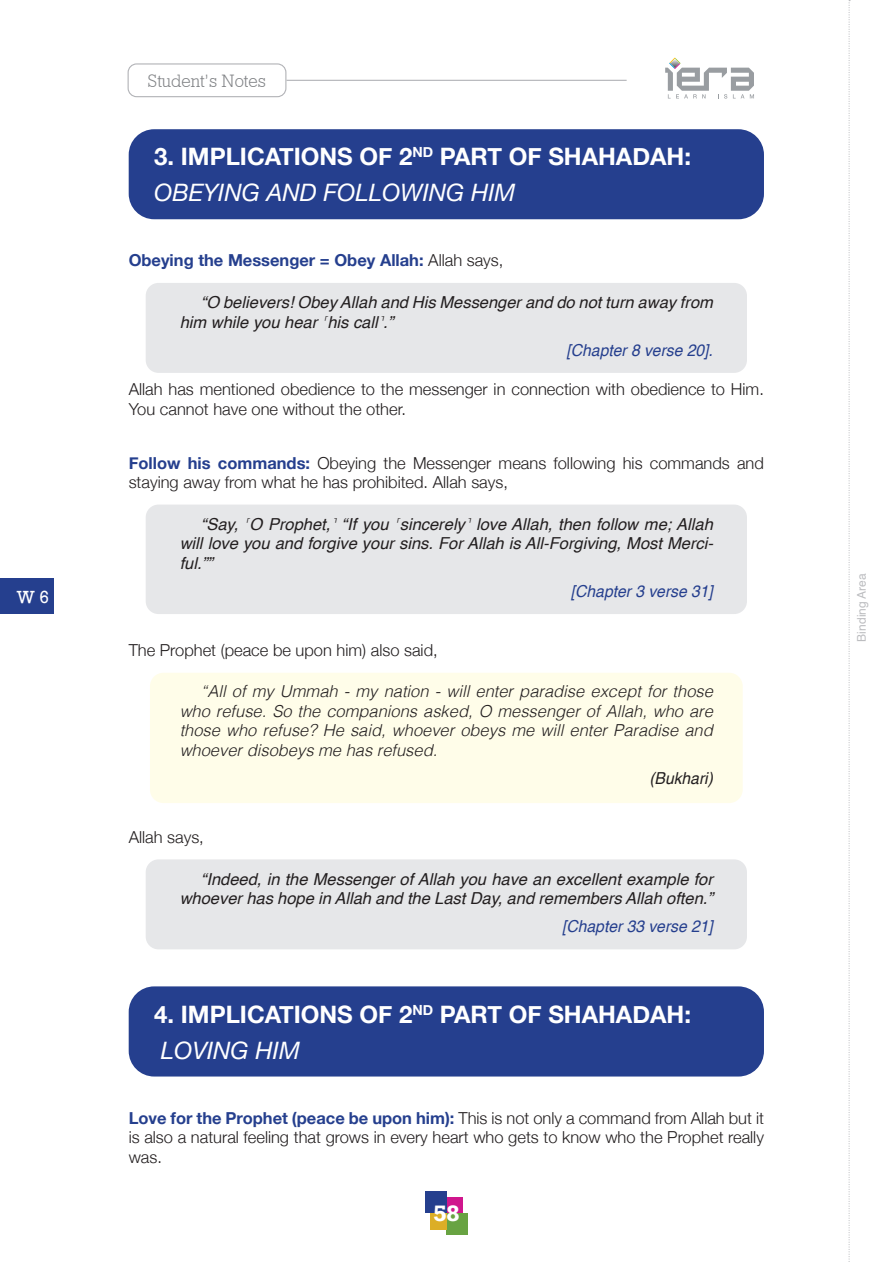
<style>
.page{position:relative;width:893px;height:1263px;background:#fff}
.page>*{position:absolute;margin:0;border:0;box-sizing:border-box;transform-origin:0 0}
.Subtitle_level_1_Sha{font:700 24px/36px "Helvetica Neue";color:#fff}
.t1{font:700 21px "Rockwell";color:#fff}
.t2{font:18px "Geometric Slab 712 BT Light A";color:#808285}
.Plain_text{font:300 16.5px/19.5px "Helvetica Neue";color:#231f20}
.QURAN_TEXT{font:italic 16.5px/19.5px "Helvetica";color:#231f20}
.HADITH{font:italic 300 16.5px/19.5px "Helvetica";color:#231f20;text-align:justify}
.SOURCE_of_Quote{font:italic 16.5px "Helvetica";color:#253f8e;scale:.95 1}
.Plain_text-2{font:700 16.5px "Helvetica Neue";color:#253f8e}
.SOURCE_of_Quote-2{font:italic 16.5px "Helvetica";color:#231f20;scale:.95 1}
.t3{font:16.5px "Rockwell";color:#fff}
.t4{font:12px "Helvetica";color:#bcbdc0}
.s1{font-weight:400;font-style:italic}
.s2{font-weight:300;color:#231f20}
.s3{font-weight:700;color:#253f8e}
</style>
<div class="page">
<div style="left:128px;top:63px;width:158px;height:34px;border:1px solid #b2b3b7;border-radius:9px"></div>
<hr style="left:286px;top:80px;width:341px;height:1px;background:#b2b3b7">
<div style="left:0;top:579px;width:54px;height:35px;background:#253f8e"></div>
<svg style="left:848px;top:0;width:2px;height:1262px"></svg>
<div style="left:441px;top:1197px;width:21px;height:22px;background:#d0168d"></div>
<div style="left:425px;top:1191px;width:21px;height:22px;background:#253f8e"></div>
<div style="left:446px;top:1213px;width:22px;height:21px;background:#68a342"></div>
<div style="left:430px;top:1213px;width:16px;height:16px;background:#dcae26"></div>
<svg style="left:665px;top:58px;width:89px;height:41px"></svg>
<div style="left:129px;top:129px;width:635px;height:90px;background:#253f8e;border-radius:26px"></div>
<div style="left:146px;top:283px;width:601px;height:90px;background:#e6e7e9;border-radius:13px"></div>
<div style="left:146px;top:505px;width:601px;height:109px;background:#e6e7e9;border-radius:13px"></div>
<div style="left:150px;top:673px;width:593px;height:130px;background:#fffde9;border-radius:14px"></div>
<div style="left:146px;top:859px;width:601px;height:90px;background:#e6e7e9;border-radius:13px"></div>
<div style="left:129px;top:986px;width:635px;height:90px;background:#253f8e;border-radius:26px"></div>
<p class="t3" style="left:17px;top:586px;width:34px">W 6</p>
<p class="t2" style="left:147px;top:70px;width:120px">Student’s Notes</p>
<p class="Subtitle_level_1_Sha" style="left:154px;top:139px;width:538px">3. IMPLICATIONS OF 2<sup>ND</sup> PART OF SHAHADAH:<br><span class="s1">OBEYING AND FOLLOWING HIM</span></p>
<p class="Plain_text-2" style="left:129px;top:248px;width:376px">Obeying the Messenger = Obey Allah: <span class="s2">Allah says,</span></p>
<p class="QURAN_TEXT" style="left:180px;top:293px;width:535px;text-indent:21px">“O believers! Obey Allah and His Messenger and do not turn away from him while you hear ˹his call˺.”</p>
<p class="SOURCE_of_Quote" style="left:567px;top:337px;width:156px">[Chapter 8 verse 20].</p>
<p class="Plain_text" style="left:129px;top:378px;width:637px">Allah has mentioned obedience to the messenger in connection with obedience to Him.<br>You cannot have one without the other.</p>
<p class="Plain_text" style="left:129px;top:452px;width:637px"><span class="s3">Follow his commands:</span> Obeying the Messenger means following his commands and staying away from what he has prohibited. Allah says,</p>
<p class="QURAN_TEXT" style="left:180px;top:514px;width:535px;text-align:justify;text-indent:21px">“Say, ˹O Prophet,˺ “If you ˹sincerely˺ love Allah, then follow me; Allah will love you and forgive your sins. For Allah is All-Forgiving, Most Merci&shy;ful.””</p>
<p class="SOURCE_of_Quote" style="left:571px;top:578px;width:151px">[Chapter 3 verse 31]</p>
<p class="Plain_text" style="left:129px;top:639px;width:311px">The Prophet (peace be upon him) also said,</p>
<p class="HADITH" style="left:180px;top:681px;width:535px;text-indent:21px">“All of my Ummah - my nation - will enter paradise except for those who refuse. So the companions asked, O messenger of Allah, who are those who refuse? He said, whoever obeys me will enter Paradise and whoever disobeys me has refused.</p>
<p class="SOURCE_of_Quote-2" style="left:649px;top:765px;width:68px">(Bukhari)</p>
<p class="Plain_text" style="left:129px;top:826px;width:77px">Allah says,</p>
<p class="QURAN_TEXT" style="left:180px;top:869px;width:535px;text-align:right">“Indeed, in the Messenger of Allah you have an excellent example for whoever has hope in Allah and the Last Day, and remembers Allah often.”</p>
<p class="SOURCE_of_Quote" style="left:562px;top:913px;width:160px">[Chapter 33 verse 21]</p>
<p class="Subtitle_level_1_Sha" style="left:154px;top:997px;width:538px">4. IMPLICATIONS OF 2<sup>ND</sup> PART OF SHAHADAH:<br><span class="s1">LOVING HIM</span></p>
<p class="Plain_text" style="left:129px;top:1107px;width:637px;text-align:justify"><span class="s3">Love for the Prophet (peace be upon him):</span> This is not only a command from Allah but it is also a natural feeling that grows in every heart who gets to know who the Prophet really was.</p>
<p class="t1" style="left:433px;top:1199px;width:28px">58</p>
<p class="t4" style="left:852px;top:641px;width:70px;rotate:-90deg">Binding Area</p>
</div>
